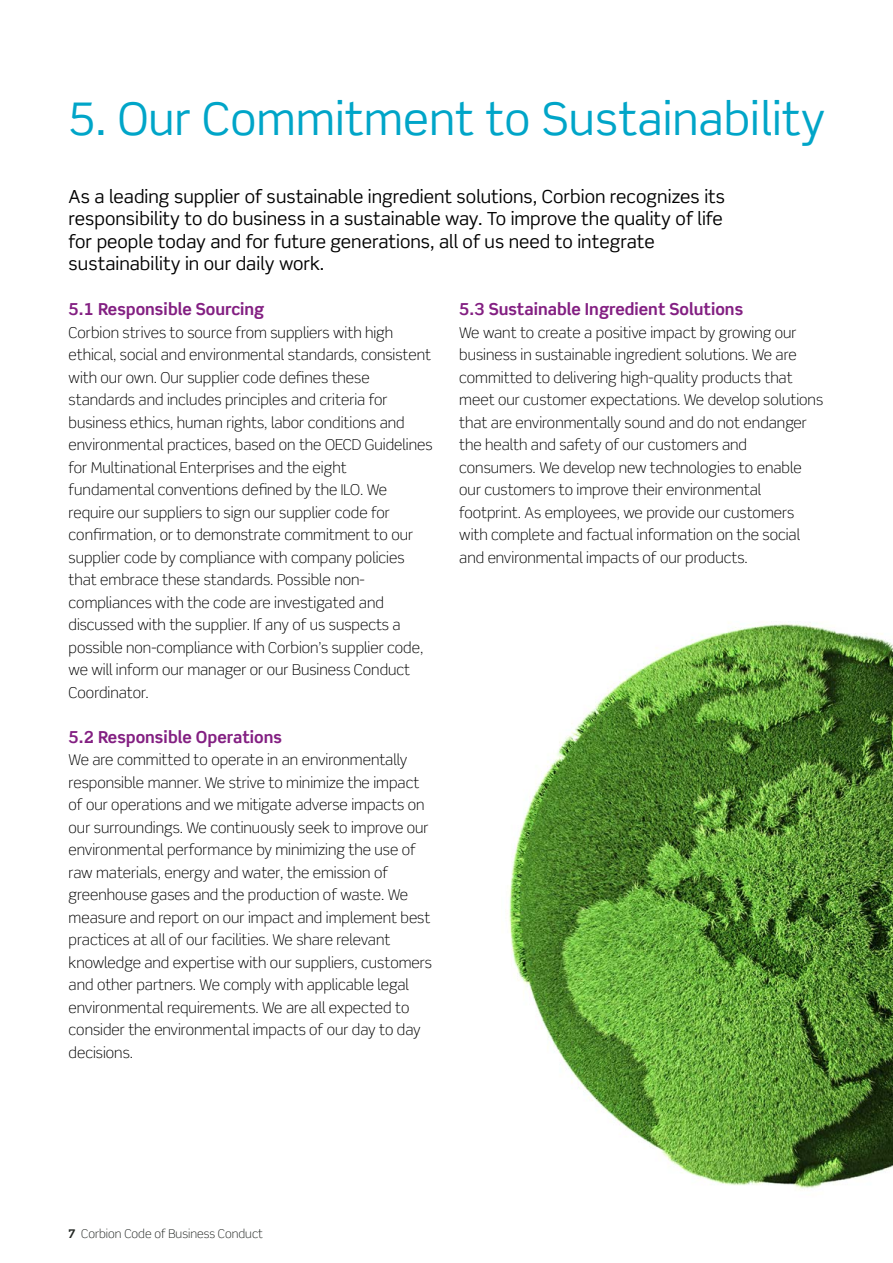
<style>
.page{position:relative;width:893px;height:1263px;background:#fff}
.page>*{position:absolute;margin:0;border:0;box-sizing:border-box;transform-origin:0 0}
.t1{font:45px "Scene Std";color:#00a5c8}
.t2{font:18px/22.5px "Scene Std";color:#000}
.t3{font:700 16.5px "Scene Std";color:#831f82}
.t4{font:300 15px/22.5px "Scene Std";color:#000}
.t5{font:300 12px "Scene Std";color:#212522}
.s1{font-weight:700}
</style>
<div class="page">
<img style="left:509px;top:623px;width:384px;height:566px">
<h1 class="t1" style="left:68px;top:91px;width:759px">5. Our Commitment to Sustainability</h1>
<p class="t2" style="left:69px;top:185px;width:658px">As a leading supplier of sustainable ingredient solutions, Corbion recognizes its responsibility to do business in a sustainable way. To improve the quality of life for people today and for future generations, all of us need to integrate sustainability in our daily work.</p>
<p class="t3" style="left:69px;top:299px;width:197px">5.1 Responsible Sourcing</p>
<p class="t4" style="left:69px;top:321px;width:365px">Corbion strives to source from suppliers with high ethical, social and environmental standards, consistent with our own. Our supplier code defines these standards and includes principles and criteria for business ethics, human rights, labor conditions and environmental practices, based on the OECD Guidelines for Multinational Enterprises and the eight fundamental conventions defined by the ILO. We require our suppliers to sign our supplier code for confirmation, or to demonstrate commitment to our supplier code by compliance with company policies that embrace these standards. Possible non&shy;compliances with the code are investigated and discussed with the supplier. If any of us suspects a possible non-compliance with Corbion’s supplier code, we will inform our manager or our Business Conduct Coordinator.</p>
<p class="t3" style="left:69px;top:726px;width:215px">5.2 Responsible Operations</p>
<p class="t4" style="left:69px;top:748px;width:365px">We are committed to operate in an environmentally responsible manner. We strive to minimize the impact of our operations and we mitigate adverse impacts on our surroundings. We continuously seek to improve our environmental performance by minimizing the use of raw materials, energy and water, the emission of greenhouse gases and the production of waste. We measure and report on our impact and implement best practices at all of our facilities. We share relevant knowledge and expertise with our suppliers, customers and other partners. We comply with applicable legal environmental requirements. We are all expected to consider the environmental impacts of our day to day decisions.</p>
<p class="t3" style="left:459px;top:299px;width:285px">5.3 Sustainable Ingredient Solutions</p>
<p class="t4" style="left:459px;top:321px;width:365px">We want to create a positive impact by growing our business in sustainable ingredient solutions. We are committed to delivering high-quality products that meet our customer expectations. We develop solutions that are environmentally sound and do not endanger the health and safety of our customers and consumers. We develop new technologies to enable our customers to improve their environmental footprint. As employees, we provide our customers with complete and factual information on the social and environmental impacts of our products.</p>
<p class="t5" style="left:68px;top:1226px;width:196px"><span class="s1">7</span> Corbion Code of Business Conduct</p>
</div>
